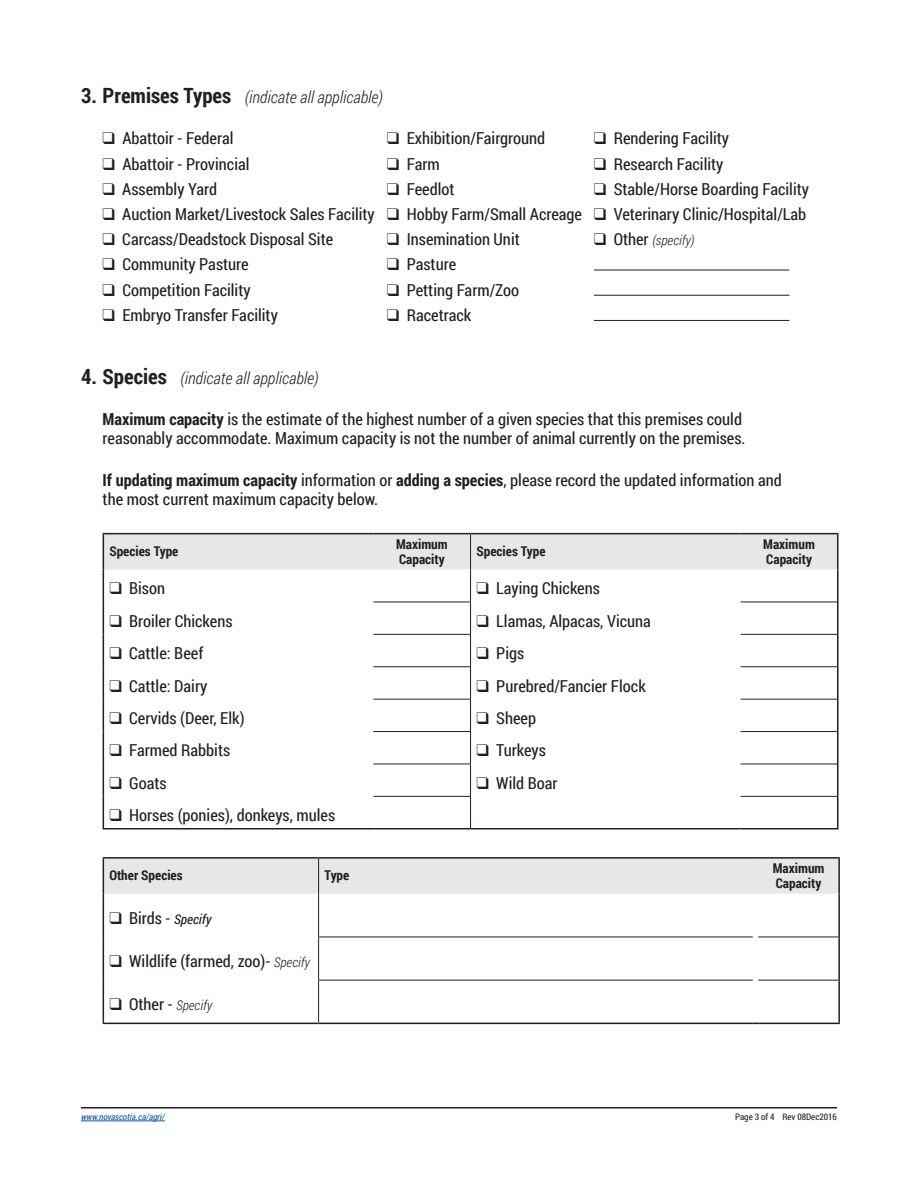
<style>
.page{position:relative;width:918px;height:1188px;background:#fff}
.page>*{position:absolute;margin:0;border:0;box-sizing:border-box;transform-origin:0 0}
.t1{font:16.5px/19.5px "Roboto Condensed";color:#231f20}
.t2{font:italic 300 16.5px "Roboto Condensed";color:#231f20}
.t3{font:700 13.5px/15px "Roboto Condensed";color:#231f20}
.t4{font:italic 300 13.5px "Roboto Condensed";color:#231f20}
.t5{font:italic 13.5px "Roboto Condensed";color:#231f20}
.t6{font:italic 9px "Roboto Condensed";color:#175d9e}
.t7{font:9px "Roboto Condensed";color:#231f20}
.s1{font-weight:700;font-style:normal;font-size:21px}
.s2{font-weight:400;font-style:normal;font-size:16.5px}
.s3{font-weight:700}
.s4{font-style:normal;font-size:16.5px}
.s5{font-weight:300;font-style:italic;font-size:13.5px}
</style>
<div class="page">
<hr style="left:81px;top:1121px;width:84px;height:1px;background:#175d9e">
<hr style="left:81px;top:1107px;width:756px;height:1px;background:#231f20">
<hr style="left:594px;top:270px;width:195px;height:1px;background:#231f20">
<hr style="left:594px;top:295px;width:195px;height:1px;background:#231f20">
<hr style="left:594px;top:320px;width:195px;height:1px;background:#231f20">
<svg style="left:104px;top:534px;width:733px;height:36px;background:#e3e4e6"></svg>
<hr style="left:373px;top:828px;width:98px;height:2px;background:#231f20">
<hr style="left:103px;top:533px;width:270px;height:1px;background:#231f20">
<hr style="left:103px;top:534px;width:1px;height:36px;background:#231f20">
<hr style="left:373px;top:533px;width:98px;height:1px;background:#231f20">
<hr style="left:103px;top:570px;width:1px;height:32px;background:#231f20">
<hr style="left:103px;top:602px;width:1px;height:32px;background:#231f20">
<hr style="left:103px;top:634px;width:1px;height:33px;background:#231f20">
<hr style="left:103px;top:667px;width:1px;height:32px;background:#231f20">
<hr style="left:103px;top:699px;width:1px;height:33px;background:#231f20">
<hr style="left:103px;top:732px;width:1px;height:32px;background:#231f20">
<hr style="left:103px;top:764px;width:1px;height:32px;background:#231f20">
<hr style="left:103px;top:796px;width:1px;height:32px;background:#231f20">
<hr style="left:103px;top:828px;width:270px;height:2px;background:#231f20">
<hr style="left:471px;top:533px;width:270px;height:1px;background:#231f20">
<hr style="left:470px;top:534px;width:1px;height:36px;background:#231f20">
<hr style="left:470px;top:797px;width:1px;height:31px;background:#231f20">
<hr style="left:471px;top:828px;width:270px;height:2px;background:#231f20">
<hr style="left:470px;top:570px;width:1px;height:32px;background:#231f20">
<hr style="left:373px;top:602px;width:98px;height:1px;background:#231f20">
<hr style="left:470px;top:602px;width:1px;height:32px;background:#231f20">
<hr style="left:373px;top:634px;width:98px;height:1px;background:#231f20">
<hr style="left:470px;top:635px;width:1px;height:31px;background:#231f20">
<hr style="left:373px;top:666px;width:98px;height:1px;background:#231f20">
<hr style="left:470px;top:667px;width:1px;height:32px;background:#231f20">
<hr style="left:373px;top:699px;width:98px;height:1px;background:#231f20">
<hr style="left:470px;top:700px;width:1px;height:31px;background:#231f20">
<hr style="left:373px;top:731px;width:98px;height:1px;background:#231f20">
<hr style="left:470px;top:732px;width:1px;height:32px;background:#231f20">
<hr style="left:373px;top:764px;width:98px;height:1px;background:#231f20">
<hr style="left:470px;top:764px;width:1px;height:32px;background:#231f20">
<hr style="left:373px;top:796px;width:98px;height:1px;background:#231f20">
<hr style="left:741px;top:533px;width:98px;height:1px;background:#231f20">
<hr style="left:837px;top:534px;width:2px;height:36px;background:#231f20">
<hr style="left:837px;top:570px;width:2px;height:32px;background:#231f20">
<hr style="left:837px;top:602px;width:2px;height:32px;background:#231f20">
<hr style="left:837px;top:634px;width:2px;height:33px;background:#231f20">
<hr style="left:837px;top:667px;width:2px;height:32px;background:#231f20">
<hr style="left:837px;top:699px;width:2px;height:33px;background:#231f20">
<hr style="left:837px;top:732px;width:2px;height:32px;background:#231f20">
<hr style="left:837px;top:764px;width:2px;height:32px;background:#231f20">
<hr style="left:837px;top:796px;width:2px;height:32px;background:#231f20">
<hr style="left:741px;top:828px;width:98px;height:2px;background:#231f20">
<hr style="left:741px;top:602px;width:96px;height:1px;background:#231f20">
<hr style="left:741px;top:634px;width:96px;height:1px;background:#231f20">
<hr style="left:741px;top:666px;width:96px;height:1px;background:#231f20">
<hr style="left:741px;top:699px;width:96px;height:1px;background:#231f20">
<hr style="left:741px;top:731px;width:96px;height:1px;background:#231f20">
<hr style="left:741px;top:764px;width:96px;height:1px;background:#231f20">
<hr style="left:741px;top:796px;width:96px;height:1px;background:#231f20">
<hr style="left:103px;top:980px;width:1px;height:43px;background:#231f20">
<hr style="left:838px;top:980px;width:2px;height:43px;background:#231f20">
<hr style="left:103px;top:1023px;width:216px;height:1px;background:#231f20">
<hr style="left:319px;top:1023px;width:434px;height:1px;background:#231f20">
<hr style="left:758px;top:1023px;width:82px;height:1px;background:#231f20">
<hr style="left:318px;top:981px;width:1px;height:42px;background:#231f20">
<hr style="left:758px;top:980px;width:80px;height:1px;background:#231f20">
<div style="left:103px;top:857px;width:735px;height:37px;background:#e6e7e9"></div>
<hr style="left:758px;top:857px;width:82px;height:2px;background:#231f20">
<hr style="left:838px;top:859px;width:2px;height:35px;background:#231f20">
<hr style="left:318px;top:894px;width:1px;height:43px;background:#231f20">
<hr style="left:318px;top:937px;width:435px;height:1px;background:#231f20">
<hr style="left:318px;top:937px;width:1px;height:43px;background:#231f20">
<hr style="left:318px;top:980px;width:435px;height:1px;background:#231f20">
<hr style="left:103px;top:894px;width:1px;height:43px;background:#231f20">
<hr style="left:103px;top:937px;width:1px;height:43px;background:#231f20">
<hr style="left:319px;top:857px;width:434px;height:2px;background:#231f20">
<hr style="left:318px;top:859px;width:1px;height:35px;background:#231f20">
<hr style="left:838px;top:894px;width:2px;height:43px;background:#231f20">
<hr style="left:838px;top:937px;width:2px;height:43px;background:#231f20">
<hr style="left:758px;top:937px;width:80px;height:1px;background:#231f20">
<p class="t2" style="left:81px;top:86px;width:304px"><span class="s1">3. Premises Types</span> (indicate all applicable)</p>
<p class="t1" style="left:103px;top:128px;width:133px">❑ Abattoir - Federal</p>
<p class="t1" style="left:387px;top:128px;width:160px">❑ Exhibition/Fairground</p>
<p class="t1" style="left:594px;top:128px;width:137px">❑ Rendering Facility</p>
<p class="t1" style="left:103px;top:153px;width:148px">❑ Abattoir - Provincial</p>
<p class="t1" style="left:387px;top:153px;width:54px">❑ Farm</p>
<p class="t1" style="left:594px;top:153px;width:131px">❑ Research Facility</p>
<p class="t1" style="left:103px;top:179px;width:116px">❑ Assembly Yard</p>
<p class="t1" style="left:387px;top:179px;width:69px">❑ Feedlot</p>
<p class="t1" style="left:594px;top:179px;width:217px">❑ Stable/Horse Boarding Facility</p>
<p class="t1" style="left:103px;top:204px;width:705px">❑ Auction Market/Livestock Sales Facility ❑ Hobby Farm/Small Acreage ❑ Veterinary Clinic/Hospital/Lab</p>
<p class="t1" style="left:103px;top:229px;width:232px">❑ Carcass/Deadstock Disposal Site</p>
<p class="t1" style="left:387px;top:229px;width:134px">❑ Insemination Unit</p>
<p class="t4" style="left:594px;top:231px;width:102px">❑ <span class="s2">Other</span> (specify)</p>
<p class="t1" style="left:103px;top:254px;width:148px">❑ Community Pasture</p>
<p class="t1" style="left:387px;top:254px;width:71px">❑ Pasture</p>
<p class="t1" style="left:103px;top:279px;width:150px">❑ Competition Facility</p>
<p class="t1" style="left:387px;top:279px;width:134px">❑ Petting Farm/Zoo</p>
<p class="t1" style="left:103px;top:305px;width:177px">❑ Embryo Transfer Facility</p>
<p class="t1" style="left:387px;top:305px;width:86px">❑ Racetrack</p>
<p class="t2" style="left:81px;top:367px;width:239px"><span class="s1">4. Species</span> (indicate all applicable)</p>
<p class="t1" style="left:103px;top:409px;width:644px"><span class="s3">Maximum capacity</span> is the estimate of the highest number of a given species that this premises could reasonably accommodate. Maximum capacity is not the number of animal currently on the premises.</p>
<p class="t1" style="left:103px;top:469px;width:681px"><span class="s3">If updating maximum capacity</span> information or <span class="s3">adding a species</span>, please record the updated information and the most current maximum capacity below.</p>
<p class="t3" style="left:109px;top:543px;width:71px">Species Type</p>
<p class="t3" style="left:396px;top:536px;width:53px">Maximum<br>Capacity</p>
<p class="t3" style="left:477px;top:543px;width:71px">Species Type</p>
<p class="t3" style="left:763px;top:536px;width:53px">Maximum<br>Capacity</p>
<p class="t1" style="left:109px;top:578px;width:57px">❑ Bison</p>
<p class="t1" style="left:477px;top:578px;width:125px">❑ Laying Chickens</p>
<p class="t1" style="left:109px;top:611px;width:125px">❑ Broiler Chickens</p>
<p class="t1" style="left:477px;top:611px;width:176px">❑ Llamas, Alpacas, Vicuna</p>
<p class="t1" style="left:109px;top:643px;width:96px">❑ Cattle: Beef</p>
<p class="t1" style="left:477px;top:643px;width:49px">❑ Pigs</p>
<p class="t1" style="left:109px;top:675px;width:100px">❑ Cattle: Dairy</p>
<p class="t1" style="left:477px;top:675px;width:171px">❑ Purebred/Fancier Flock</p>
<p class="t1" style="left:109px;top:708px;width:137px">❑ Cervids (Deer, Elk)</p>
<p class="t1" style="left:477px;top:708px;width:61px">❑ Sheep</p>
<p class="t1" style="left:109px;top:740px;width:122px">❑ Farmed Rabbits</p>
<p class="t1" style="left:477px;top:740px;width:71px">❑ Turkeys</p>
<p class="t1" style="left:109px;top:773px;width:59px">❑ Goats</p>
<p class="t1" style="left:477px;top:773px;width:83px">❑ Wild Boar</p>
<p class="t1" style="left:109px;top:805px;width:227px">❑ Horses (ponies), donkeys, mules</p>
<p class="t3" style="left:109px;top:867px;width:75px">Other Species</p>
<p class="t3" style="left:325px;top:867px;width:26px">Type</p>
<p class="t3" style="left:773px;top:860px;width:53px">Maximum<br>Capacity</p>
<p class="t5" style="left:109px;top:910px;width:104px">❑ <span class="s4">Birds -</span> Specify</p>
<p class="t1" style="left:109px;top:951px;width:202px">❑ Wildlife (farmed, zoo)- <span class="s5">Specify</span></p>
<p class="t4" style="left:109px;top:996px;width:104px">❑ <span class="s2">Other -</span> Specify</p>
<p class="t6" style="left:81px;top:1111px;width:85px">www.novascotia.ca/agri/</p>
<p class="t7" style="left:735px;top:1111px;width:103px">Page 3 of 4 Rev 08Dec2016</p>
</div>
